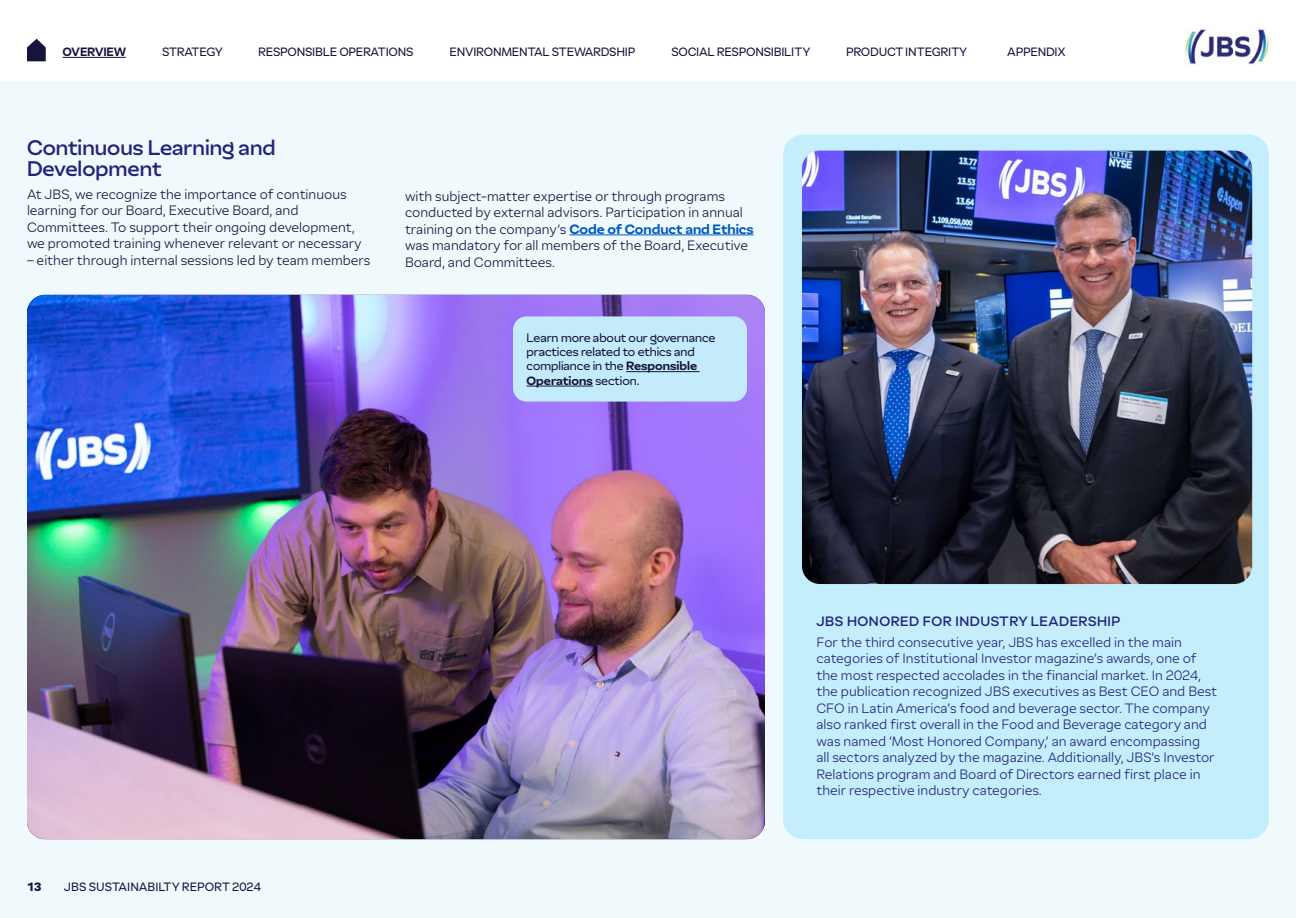
<style>
.page{position:relative;width:1296px;height:918px;background:#fff}
.page>*{position:absolute;margin:0;border:0;box-sizing:border-box;transform-origin:0 0}
.t1{font:500 21px/21px "JBS Display";color:#232378}
.t2{font:300 13.5px/16.5px "JBS Text";color:#232378}
.t3{font:300 13.5px/16.5px "JBS Text";color:#14143c}
.t4{font:500 13.5px "JBS Display";letter-spacing:.04em;color:#232378}
.t5{font:12px/14.4px "JBS Display";color:#14143c}
.t6{font:12px "JBS Text";letter-spacing:-.02em;color:#14143c}
.t7{font:12px "JBS Text";color:#14143c}
.t8{font:600 12px "JBS Text";letter-spacing:-.02em;color:#14143c}
.t9{font:700 12px "JBS Text";color:#14143c}
.s1{font-family:"JBS Display";font-weight:600;color:#005abe}
.s2{font-weight:600}
</style>
<div class="page">
<div style="left:0;top:81px;width:1296px;height:837px;background:#f0fafd"></div>
<div style="left:783px;top:135px;width:486px;height:704px;background:#c4eefb;border-radius:20px"></div>
<hr style="left:63px;top:57px;width:63px;height:1px;background:#14143c">
<svg style="left:27px;top:39px;width:19px;height:22px"></svg>
<img style="left:1184px;top:28px;width:86px;height:37px">
<hr style="left:569px;top:235px;width:185px;height:1px;background:#005abe">
<img style="left:27px;top:295px;width:738px;height:544px">
<img style="left:802px;top:151px;width:450px;height:433px">
<div style="left:513px;top:316px;width:234px;height:86px;background:#c3ebfa;border-radius:14px"></div>
<hr style="left:626px;top:371px;width:74px;height:1px;background:#14143c">
<hr style="left:527px;top:386px;width:66px;height:1px;background:#14143c">
<p class="t8" style="left:63px;top:45px;width:65px">OVERVIEW</p>
<p class="t6" style="left:162px;top:45px;width:62px">STRATEGY</p>
<p class="t6" style="left:258px;top:45px;width:157px">RESPONSIBLE OPERATIONS</p>
<p class="t6" style="left:450px;top:45px;width:187px">ENVIRONMENTAL STEWARDSHIP</p>
<p class="t6" style="left:671px;top:45px;width:141px">SOCIAL RESPONSIBILITY</p>
<p class="t6" style="left:846px;top:45px;width:123px">PRODUCT INTEGRITY</p>
<p class="t6" style="left:1007px;top:45px;width:60px">APPENDIX</p>
<h1 class="t1" style="left:27px;top:137px;width:250px">Continuous Learning and<br>Development</h1>
<p class="t3" style="left:27px;top:186px;width:336px">At JBS, we recognize the importance of continuous learning for our Board, Executive Board, and Committees. To support their ongoing development, we promoted training whenever relevant or necessary</p>
<p class="t3" style="left:27px;top:252px;width:345px">– either through internal sessions led by team members</p>
<p class="t3" style="left:405px;top:188px;width:350px">with subject-matter expertise or through programs conducted by external advisors. Participation in annual training on the company’s <span class="s1">Code of Conduct and Ethics </span>was mandatory for all members of the Board, Executive Board, and Committees.</p>
<p class="t5" style="left:527px;top:330px;width:190px">Learn more about our governance practices related to ethics and compliance in the <span class="s2">Responsible<br>Operations</span> section.</p>
<p class="t9" style="left:27px;top:880px;width:16px">13</p>
<p class="t7" style="left:64px;top:880px;width:199px">JBS SUSTAINABILTY REPORT 2024</p>
<p class="t4" style="left:816px;top:613px;width:305px">JBS HONORED FOR INDUSTRY LEADERSHIP</p>
<p class="t2" style="left:816px;top:634px;width:402px">For the third consecutive year, JBS has excelled in the main categories of Institutional Investor magazine’s awards, one of the most respected accolades in the financial market. In 2024, the publication recognized JBS executives as Best CEO and Best CFO in Latin America’s food and beverage sector. The company also ranked first overall in the Food and Beverage category and was named ‘Most Honored Company,’ an award encompassing<br>all sectors analyzed by the magazine. Additionally, JBS’s Investor Relations program and Board of Directors earned first place in their respective industry categories.</p>
</div>
